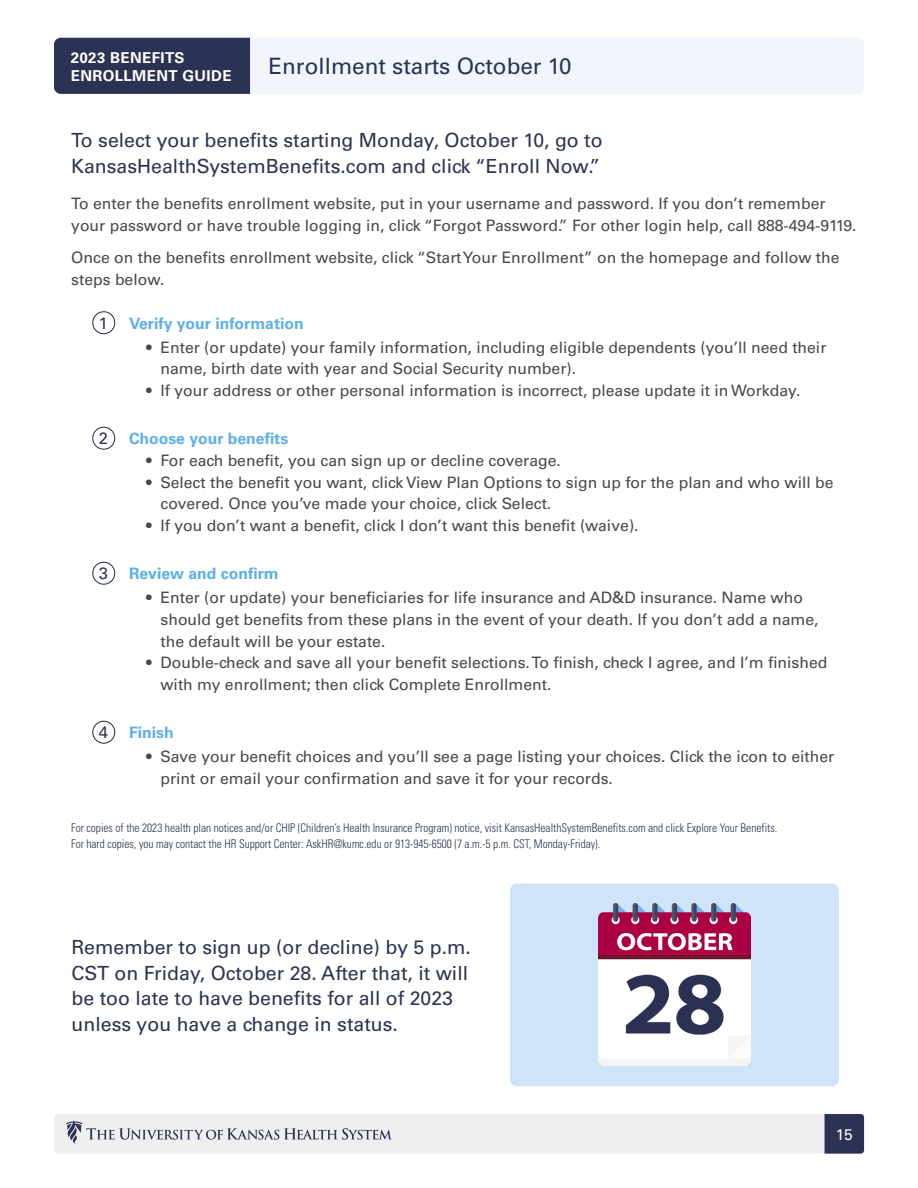
<style>
.page{position:relative;width:918px;height:1188px;background:#fff}
.page>*{position:absolute;margin:0;border:0;box-sizing:border-box;transform-origin:0 0}
.t1{font:22.5px "Univers";color:#2c3254}
.t2{font:19.5px/25.5px "Univers";color:#2c3254}
.t3{font:16.5px "Univers";color:#2c3254}
.t4{font:15.75px/21.8px "Univers";color:#484848}
.t5{font:700 15.75px "Univers";color:#5cafea}
.t6{font:15.45px "Univers";color:#fff}
.t7{font:700 15px/18.3px "Univers";letter-spacing:.025em;color:#fff}
.t8{font:300 condensed 12px/16.2px "Univers LT Std";color:#2c3254;scale:.95 1}
</style>
<div class="page">
<svg style="left:54px;top:1114px;width:810px;height:40px"></svg>
<svg style="left:92px;top:311px;width:23px;height:23px"></svg>
<svg style="left:92px;top:427px;width:23px;height:23px"></svg>
<svg style="left:92px;top:562px;width:23px;height:23px"></svg>
<svg style="left:92px;top:721px;width:23px;height:23px"></svg>
<div style="left:54px;top:38px;width:810px;height:56px;background:#f0f6fc;border-radius:7px"></div>
<div style="left:54px;top:38px;width:196px;height:56px;background:#2c3254"></div>
<div style="left:510px;top:884px;width:329px;height:202px;background:#cee4f8;border-radius:7px"></div>
<img style="left:599px;top:904px;width:151px;height:162px">
<p class="t7" style="left:71px;top:48px;width:162px">2023 BENEFITS<br>ENROLLMENT GUIDE</p>
<h1 class="t1" style="left:268px;top:53px;width:305px">Enrollment starts October 10</h1>
<p class="t2" style="left:71px;top:128px;width:533px">To select your benefits starting Monday, October 10, go to<br>KansasHealthSystemBenefits.com and click “Enroll Now.”</p>
<p class="t4" style="left:71px;top:193px;width:787px">To enter the benefits enrollment website, put in your username and password. If you don’t remember your password or have trouble logging in, click “Forgot Password.” For other login help, call 888-494-9119.</p>
<p class="t4" style="left:71px;top:247px;width:770px">Once on the benefits enrollment website, click “Start Your Enrollment” on the homepage and follow the steps below.</p>
<p class="t3" style="left:99px;top:313px;width:11px">1</p>
<p class="t5" style="left:129px;top:314px;width:176px">Verify your information</p>
<p class="t4" style="left:161px;top:336px;width:667px;text-indent:-14px">• Enter (or update) your family information, including eligible dependents (you’ll need their name, birth date with year and Social Security number).</p>
<p class="t4" style="left:146px;top:380px;width:656px">• If your address or other personal information is incorrect, please update it in Workday.</p>
<p class="t3" style="left:99px;top:429px;width:11px">2</p>
<p class="t5" style="left:129px;top:429px;width:161px">Choose your benefits</p>
<p class="t4" style="left:146px;top:449px;width:416px">• For each benefit, you can sign up or decline coverage.</p>
<p class="t4" style="left:161px;top:471px;width:675px;text-indent:-14px">• Select the benefit you want, click View Plan Options to sign up for the plan and who will be covered. Once you’ve made your choice, click Select.</p>
<p class="t4" style="left:146px;top:515px;width:494px">• If you don’t want a benefit, click I don’t want this benefit (waive).</p>
<p class="t3" style="left:99px;top:564px;width:11px">3</p>
<p class="t5" style="left:129px;top:564px;width:151px">Review and confirm</p>
<p class="t4" style="left:161px;top:587px;width:660px;text-indent:-14px">• Enter (or update) your beneficiaries for life insurance and AD&amp;D insurance. Name who should get benefits from these plans in the event of your death. If you don’t add a name, the default will be your estate.</p>
<p class="t4" style="left:161px;top:652px;width:668px;text-indent:-14px">• Double-check and save all your benefit selections. To finish, check I agree, and I’m finished with my enrollment; then click Complete Enrollment.</p>
<p class="t3" style="left:99px;top:723px;width:11px">4</p>
<p class="t5" style="left:129px;top:723px;width:46px">Finish</p>
<p class="t4" style="left:161px;top:746px;width:675px;text-indent:-14px">• Save your benefit choices and you’ll see a page listing your choices. Click the icon to either print or email your confirmation and save it for your records.</p>
<p class="t8" style="left:71px;top:820px;width:745px">For copies of the 2023 health plan notices and/or CHIP (Children’s Health Insurance Program) notice, visit KansasHealthSystemBenefits.com and click Explore Your Benefits.<br>For hard copies, you may contact the HR Support Center: AskHR@kumc.edu or 913-945-6500 (7 a.m.-5 p.m. CST, Monday-Friday).</p>
<p class="t2" style="left:72px;top:934px;width:401px">Remember to sign up (or decline) by 5 p.m.<br>CST on Friday, October 28. After that, it will be too late to have benefits for all of 2023 unless you have a change in status.</p>
<p class="t6" style="left:836px;top:1125px;width:18px">15</p>
</div>
